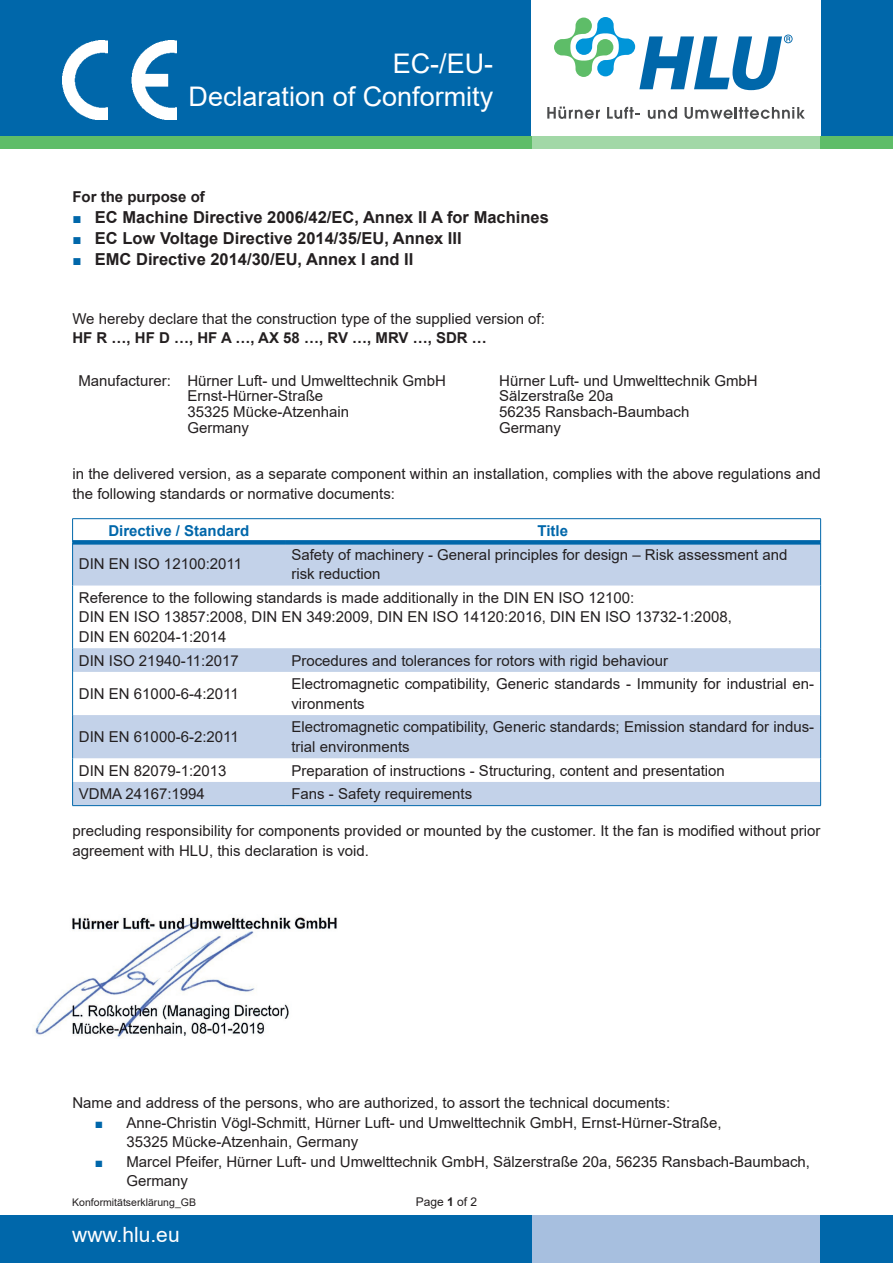
<style>
.page{position:relative;width:893px;height:1263px;background:#fff}
.page>*{position:absolute;margin:0;border:0;box-sizing:border-box;transform-origin:0 0}
.t1{font:27px/33px "Arial";color:#fff;text-align:right}
.t2{font:21px "Arial";color:#fff}
.t3{font:700 16.5px "Arial";color:#231f20}
.t4{font:15px/19.5px "Arial";color:#231f20}
.t5{font:700 15px "Arial";color:#231f20}
.t6{font:700 15px "Arial";color:#0067aa}
.t7{font:15px "European Pi Three";color:#0067aa}
.t8{font:12px "Arial";color:#231f20}
.t9{font:10.5px "Arial";color:#231f20}
.s1{font-family:"European Pi Three";font-weight:400;color:#0067aa}
.s2{font-weight:700}
</style>
<div class="page">
<div style="left:0;top:0;width:893px;height:136px;background:#0067aa"></div>
<div style="left:531px;top:0;width:290px;height:136px;background:#fff"></div>
<div style="left:0;top:136px;width:531px;height:13px;background:#5ebd68"></div>
<svg style="left:547px;top:107px;width:53px;height:12px"></svg>
<svg style="left:607px;top:107px;width:33px;height:12px"></svg>
<svg style="left:648px;top:107px;width:29px;height:12px"></svg>
<svg style="left:685px;top:107px;width:120px;height:12px"></svg>
<svg style="left:554px;top:17px;width:239px;height:73px"></svg>
<div style="left:531px;top:136px;width:290px;height:13px;background:#a2d8a7"></div>
<div style="left:821px;top:136px;width:72px;height:13px;background:#5ebd68"></div>
<div style="left:531px;top:1215px;width:290px;height:48px;background:#a7bfdf"></div>
<div style="left:821px;top:1215px;width:72px;height:48px;background:#0067aa"></div>
<div style="left:0;top:1215px;width:531px;height:48px;background:#0067aa"></div>
<img style="left:63px;top:40px;width:114px;height:79px">
<svg style="left:73px;top:545px;width:747px;height:260px"></svg>
<div style="left:73px;top:540px;width:212px;height:5px;background:#0067aa"></div>
<div style="left:285px;top:540px;width:535px;height:5px;background:#0067aa"></div>
<hr style="left:72px;top:518px;width:213px;height:1px;background:#0067aa">
<svg style="left:72px;top:519px;width:1px;height:23px"></svg>
<hr style="left:285px;top:518px;width:536px;height:1px;background:#0067aa">
<hr style="left:72px;top:542px;width:1px;height:43px;background:#0067aa">
<hr style="left:72px;top:585px;width:1px;height:63px;background:#0067aa">
<svg style="left:72px;top:648px;width:1px;height:24px"></svg>
<hr style="left:72px;top:672px;width:1px;height:43px;background:#0067aa">
<hr style="left:72px;top:715px;width:1px;height:43px;background:#0067aa">
<svg style="left:72px;top:758px;width:1px;height:47px"></svg>
<svg style="left:820px;top:519px;width:1px;height:23px"></svg>
<hr style="left:820px;top:542px;width:1px;height:43px;background:#0067aa">
<svg style="left:820px;top:648px;width:1px;height:24px"></svg>
<hr style="left:820px;top:672px;width:1px;height:43px;background:#0067aa">
<hr style="left:820px;top:715px;width:1px;height:43px;background:#0067aa">
<svg style="left:820px;top:758px;width:1px;height:47px"></svg>
<hr style="left:820px;top:585px;width:1px;height:63px;background:#0067aa">
<hr style="left:72px;top:805px;width:213px;height:1px;background:#0067aa">
<hr style="left:285px;top:805px;width:536px;height:1px;background:#0067aa">
<img style="left:35px;top:917px;width:302px;height:121px">
<h1 class="t1" style="left:189px;top:47px;width:306px">EC-/EU-<br>Declaration of Conformity</h1>
<p class="t5" style="left:72px;top:186px;width:134px">For the purpose of</p>
<p class="t3" style="left:72px;top:206px;width:478px"><span class="s1">J</span> EC Machine Directive 2006/42/EC, Annex II A for Machines</p>
<p class="t3" style="left:72px;top:227px;width:391px"><span class="s1">J</span> EC Low Voltage Directive 2014/35/EU, Annex III</p>
<p class="t3" style="left:72px;top:248px;width:343px"><span class="s1">J</span> EMC Directive 2014/30/EU, Annex I and II</p>
<p class="t4" style="left:72px;top:309px;width:474px">We hereby declare that the construction type of the supplied version of:</p>
<p class="t5" style="left:72px;top:327px;width:416px">HF R …, HF D …, HF A …, AX 58 …, RV …, MRV …, SDR …</p>
<p class="t4" style="left:78px;top:371px;width:94px">Manufacturer:</p>
<p class="t4" style="left:187px;top:371px;width:260px">Hürner Luft- und Umwelttechnik GmbH</p>
<p class="t4" style="left:187px;top:386px;width:137px">Ernst-Hürner-Straße</p>
<p class="t4" style="left:187px;top:402px;width:163px">35325 Mücke-Atzenhain</p>
<p class="t4" style="left:187px;top:418px;width:63px">Germany</p>
<p class="t4" style="left:499px;top:371px;width:260px">Hürner Luft- und Umwelttechnik GmbH</p>
<p class="t4" style="left:499px;top:386px;width:116px">Sälzerstraße 20a</p>
<p class="t4" style="left:499px;top:402px;width:192px">56235 Ransbach-Baumbach</p>
<p class="t4" style="left:499px;top:418px;width:63px">Germany</p>
<p class="t4" style="left:72px;top:464px;width:750px">in the delivered version, as a separate component within an installation, complies with the above regulations and the following standards or normative documents:</p>
<p class="t6" style="left:108px;top:520px;width:142px">Directive / Standard</p>
<p class="t6" style="left:537px;top:520px;width:32px">Title</p>
<p class="t4" style="left:79px;top:554px;width:165px">DIN EN ISO 12100:2011</p>
<p class="t4" style="left:291px;top:544px;width:498px">Safety of machinery - General principles for design – Risk assessment and</p>
<p class="t4" style="left:291px;top:564px;width:91px">risk reduction</p>
<p class="t4" style="left:79px;top:588px;width:557px">Reference to the following standards is made additionally in the DIN EN ISO 12100:</p>
<p class="t4" style="left:79px;top:607px;width:654px">DIN EN ISO 13857:2008, DIN EN 349:2009, DIN EN ISO 14120:2016, DIN EN ISO 13732-1:2008,</p>
<p class="t4" style="left:79px;top:627px;width:149px">DIN EN 60204-1:2014</p>
<p class="t4" style="left:79px;top:650px;width:161px">DIN ISO 21940-11:2017</p>
<p class="t4" style="left:291px;top:650px;width:378px">Procedures and tolerances for rotors with rigid behaviour</p>
<p class="t4" style="left:79px;top:684px;width:161px">DIN EN 61000-6-4:2011</p>
<p class="t4" style="left:291px;top:674px;width:524px">Electromagnetic compatibility, Generic standards - Immunity for industrial en&shy;vironments</p>
<p class="t4" style="left:79px;top:727px;width:161px">DIN EN 61000-6-2:2011</p>
<p class="t4" style="left:291px;top:717px;width:524px">Electromagnetic compatibility, Generic standards; Emission standard for indus&shy;trial environments</p>
<p class="t4" style="left:79px;top:760px;width:149px">DIN EN 82079-1:2013</p>
<p class="t4" style="left:291px;top:760px;width:435px">Preparation of instructions - Structuring, content and presentation</p>
<p class="t4" style="left:79px;top:784px;width:127px">VDMA 24167:1994</p>
<p class="t4" style="left:291px;top:784px;width:182px">Fans - Safety requirements</p>
<p class="t4" style="left:72px;top:821px;width:750px">precluding responsibility for components provided or mounted by the customer. It the fan is modified without prior agreement with HLU, this declaration is void.</p>
<p class="t4" style="left:72px;top:1093px;width:599px">Name and address of the persons, who are authorized, to assort the technical documents:</p>
<p class="t7" style="left:95px;top:1113px;width:10px">J</p>
<p class="t4" style="left:126px;top:1113px;width:597px">Anne-Christin Vögl-Schmitt, Hürner Luft- und Umwelttechnik GmbH, Ernst-Hürner-Straße,</p>
<p class="t4" style="left:126px;top:1132px;width:233px">35325 Mücke-Atzenhain, Germany</p>
<p class="t7" style="left:95px;top:1152px;width:10px">J</p>
<p class="t4" style="left:126px;top:1152px;width:685px">Marcel Pfeifer, Hürner Luft- und Umwelttechnik GmbH, Sälzerstraße 20a, 56235 Ransbach-Baumbach,<br>Germany</p>
<p class="t9" style="left:72px;top:1195px;width:125px">Konformitätserklärung_GB</p>
<p class="t8" style="left:416px;top:1193px;width:63px">Page <span class="s2">1</span> of 2</p>
<h2 class="t2" style="left:72px;top:1220px;width:109px">www.hlu.eu</h2>
</div>
